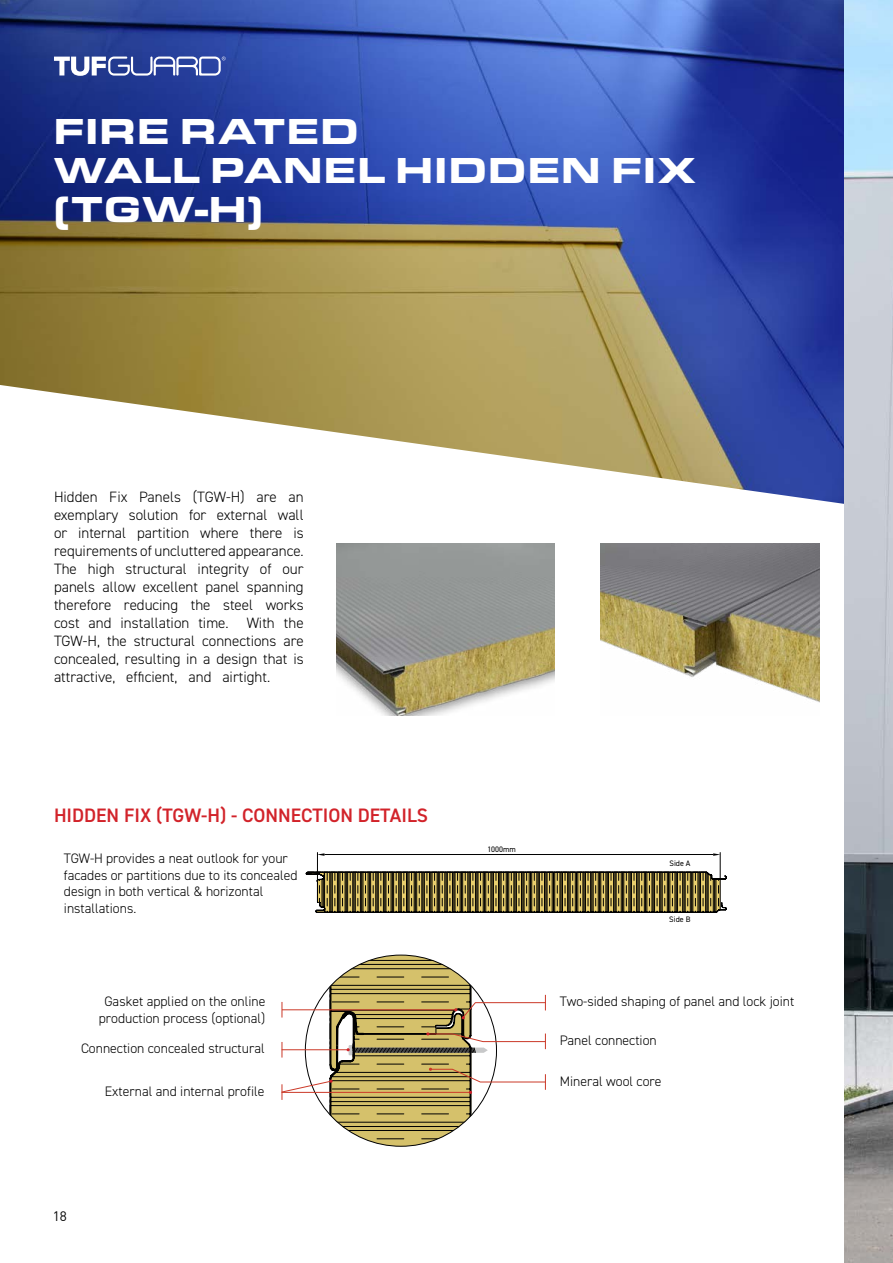
<style>
.page{position:relative;width:893px;height:1263px;background:#fff}
.page>*{position:absolute;margin:0;border:0;box-sizing:border-box;transform-origin:0 0}
.t1{font:900 37.5px/39px "Eurostile Ext";color:#fff}
.t2{font:600 19.5px "DIN2014";color:#d2232a}
.t3{font:300 15px/18px "DIN2014";color:#000;text-align:justify}
.t4{font:300 13.8px/16.5px "DIN2014";color:#000;text-align:center}
.t5{font:13.5px "DIN";color:#000}
.t6{font:7.95px "DIN2014";color:#000}
</style>
<div class="page">
<img style="left:337px;top:543px;width:217px;height:172px">
<img style="left:0;top:0;width:844px;height:504px">
<img style="left:601px;top:543px;width:218px;height:159px">
<svg style="left:306px;top:852px;width:421px;height:61px"></svg>
<svg style="left:281px;top:955px;width:265px;height:191px"></svg>
<hr style="left:282px;top:1009px;width:174px;height:1px;background:#cb3928">
<img style="left:844px;top:0;width:49px;height:1263px">
<svg style="left:54px;top:57px;width:172px;height:19px"></svg>
<h1 class="t1" style="left:53px;top:109px;width:645px">FIRE RATED<br>WALL PANEL HIDDEN FIX (TGW-H)</h1>
<p class="t3" style="left:54px;top:488px;width:251px">Hidden Fix Panels (TGW-H) are an exemplary solution for external wall or internal partition where there is requirements of uncluttered appearance.<br>The high structural integrity of our panels allow excellent panel spanning therefore reducing the steel works cost and installation time. With the TGW-H, the structural connections are concealed, resulting in a design that is attractive, efficient, and airtight.</p>
<h2 class="t2" style="left:54px;top:803px;width:376px">HIDDEN FIX (TGW-H) - CONNECTION DETAILS</h2>
<p class="t4" style="left:64px;top:850px;width:235px;text-align:left">TGW-H provides a neat outlook for your facades or partitions due to its concealed design in both vertical &amp; horizontal installations.</p>
<p class="t4" style="left:99px;top:993px;width:168px">Gasket applied on the online production process (optional)</p>
<p class="t4" style="left:81px;top:1040px;width:185px">Connection concealed structural</p>
<p class="t4" style="left:105px;top:1083px;width:161px">External and internal profile</p>
<p class="t5" style="left:53px;top:1207px;width:16px">18</p>
<p class="t6" style="left:487px;top:844px;width:30px">1000mm</p>
<p class="t6" style="left:669px;top:858px;width:23px">Side A</p>
<p class="t6" style="left:669px;top:914px;width:23px">Side B</p>
<p class="t4" style="left:560px;top:993px;width:236px">Two-sided shaping of panel and lock joint</p>
<p class="t4" style="left:560px;top:1032px;width:99px">Panel connection</p>
<p class="t4" style="left:560px;top:1073px;width:103px">Mineral wool core</p>
</div>
